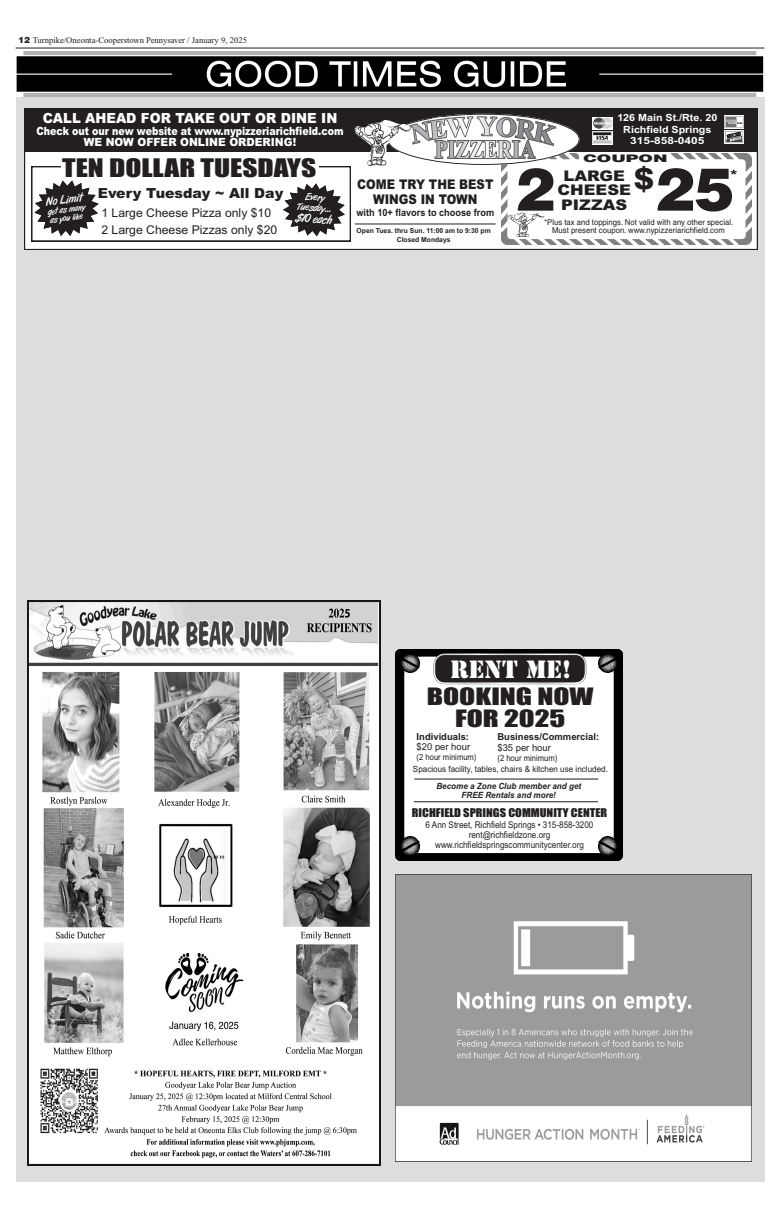
<style>
.page{position:relative;width:780px;height:1216px;background:#fff}
.page>*{position:absolute;margin:0;border:0;box-sizing:border-box;transform-origin:0 0}
.t1{font:900 59.4px "Helvetica";color:#231f20}
.t2{font:23.6px "Impact+T42";color:#231f20;scale:1.25 1}
.t3{font:23.3px "Stencil";color:#fff}
.t4{font:22.1px/21.8px "Impact+T42";color:#231f20;text-align:center;scale:1.34 1}
.t5{font:14.7px/14.7px "Arial Black+T42";color:#231f20;text-align:center;scale:1.11 1}
.t6{font:14.1px "Helvetica Bold+T42";color:#231f20;scale:1.37 1}
.t7{font:14px "Arial Black+T42";color:#fff;scale:.94 1}
.t8{font:13.9px "Arial Black+T42";color:#231f20}
.t9{font:13.4px/14.7px "Arial Black+T42";color:#231f20;text-align:center;scale:.87 1}
.t10{font:12px/16.8px "Arial MT+T42";color:#231f20}
.t11{font:12px "Art Brush";color:#fff;scale:.96 1}
.t12{font:11.5px "Art Brush";color:#fff}
.t13{font:11.3px/11.3px "Arial Black+T42";color:#fff;text-align:center;scale:.84 1}
.t14{font:11.1px "Impact+T42";color:#231f20;scale:1.12 1}
.t15{font:900 10.4px "Helvetica";color:#231f20;scale:1.68 1}
.t16{font:10px "Arial Bold MT+T42";color:#231f20;scale:.91 1}
.t17{font:10px/10.5px "Art Brush";color:#fff;text-align:center;scale:.96 1}
.t18{font:9.9px/11.9px "Arial Bold MT+T42";color:#fff;text-align:center;scale:1.08 1}
.t19{font:9.5px "Arial Bold MT+T42";color:#231f20}
.t20{font:9.5px "Arial MT+T42";color:#231f20}
.t21{font:9.3px/10.2px "Arial Narrow";color:#231f20;text-align:center;scale:1.07 1}
.t22{font:8.7px/8.2px "Art Brush";color:#fff}
.t23{font:8.6px/11.5px "Arial MT+T42";color:#231f20;scale:.89 1}
.t24{font:8.6px "Times New Roman";color:#231f20}
.t25{font:8.6px/9.4px "Arial Bold Italic MT+T42";color:#231f20;text-align:center;scale:.94 1}
.t26{font:8.1px/8.1px "Helvetica";color:#231f20;text-align:center;scale:.96 1}
.t27{font:6.9px/8.3px "Arial Bold MT+T42";color:#231f20;text-align:center}
.s1{font-family:"Helvetica";font-weight:900}
</style>
<div class="page">
<div style="left:16px;top:52px;width:748px;height:1129px;background:#dcdddf"></div>
<hr style="left:16px;top:48px;width:748px;height:1px;background:#231f20">
<img style="left:27px;top:600px;width:354px;height:564px">
<div style="left:396px;top:649px;width:226px;height:211px;background:#fff"></div>
<img style="left:396px;top:649px;width:23px;height:188px">
<img style="left:419px;top:649px;width:203px;height:24px">
<img style="left:599px;top:673px;width:23px;height:187px">
<img style="left:396px;top:837px;width:203px;height:23px">
<svg style="left:434px;top:653px;width:152px;height:31px;background:#393637"></svg>
<hr style="left:414px;top:778px;width:184px;height:1px;background:#231f20">
<hr style="left:414px;top:801px;width:184px;height:1px;background:#231f20">
<svg style="left:24px;top:241px;width:734px;height:9px;background:#d2d1d1"></svg>
<img style="left:501px;top:241px;width:251px;height:4px">
<svg style="left:24px;top:109px;width:734px;height:132px;background:#b5b4b4"></svg>
<img style="left:16px;top:52px;width:748px;height:45px">
<img style="left:396px;top:874px;width:356px;height:287px">
<p class="t24" style="left:18px;top:37px;width:230px"><span class="s1">12</span> Turnpike/Oneonta-Cooperstown Pennysaver / January 9, 2025</p>
<h3 class="t7" style="left:43px;top:113px;width:315px">CALL AHEAD FOR TAKE OUT OR DINE IN</h3>
<p class="t13" style="left:37px;top:126px;width:367px">Check out our new website at www.nypizzeriarichfield.com<br>WE NOW OFFER ONLINE ORDERING!</p>
<h2 class="t2" style="left:62px;top:159px;width:205px">TEN DOLLAR TUESDAYS</h2>
<h3 class="t8" style="left:98px;top:188px;width:187px">Every Tuesday ~ All Day</h3>
<p class="t10" style="left:101px;top:205px;width:177px">1 Large Cheese Pizza only $10<br>2 Large Cheese Pizzas only $20</p>
<p class="t12" style="left:45px;top:197px;width:38px;rotate:-8deg">No Limit</p>
<p class="t22" style="left:47px;top:209px;width:39px;rotate:-8deg">get as many as you like</p>
<p class="t17" style="left:298px;top:192px;width:37px;rotate:4deg">Every<br>Tuesday...</p>
<p class="t11" style="left:296px;top:212px;width:39px;rotate:4deg">$10 each</p>
<h3 class="t9" style="left:357px;top:178px;width:158px">COME TRY THE BEST<br>WINGS IN TOWN</h3>
<p class="t16" style="left:357px;top:208px;width:153px">with 10+ flavors to choose from</p>
<p class="t27" style="left:357px;top:227px;width:136px">Open Tues. thru Sun. 11:00 am to 9:30 pm<br>Closed Mondays</p>
<p class="t18" style="left:617px;top:112px;width:94px">126 Main St./Rte. 20<br>Richfield Springs<br>315-858-0405</p>
<p class="t15" style="left:583px;top:154px;width:52px">COUPON</p>
<h1 class="t1" style="left:514px;top:168px;width:41px">2</h1>
<h1 class="t1" style="left:634px;top:168px;width:101px"><sup>$</sup>25</h1>
<h3 class="t6" style="left:730px;top:169px;width:7px">*</h3>
<h3 class="t5" style="left:558px;top:169px;width:68px">LARGE<br>CHEESE<br>PIZZAS</h3>
<p class="t26" style="left:544px;top:219px;width:198px">*Plus tax and toppings. Not valid with any other special.<br>Must present coupon. www.nypizzeriarichfield.com</p>
<h3 class="t3" style="left:450px;top:656px;width:122px">RENT ME!</h3>
<h3 class="t4" style="left:427px;top:687px;width:126px">BOOKING NOW<br>FOR 2025</h3>
<p class="t19" style="left:417px;top:733px;width:54px">Individuals:</p>
<p class="t20" style="left:417px;top:743px;width:55px">$20 per hour</p>
<p class="t23" style="left:417px;top:752px;width:69px">(2 hour minimum)</p>
<p class="t19" style="left:497px;top:733px;width:103px">Business/Commercial:</p>
<p class="t20" style="left:497px;top:744px;width:55px">$35 per hour</p>
<p class="t23" style="left:413px;top:752px;width:221px;text-indent:85px">(2 hour minimum)<br>Spacious facility, tables, chairs &amp; kitchen use included.</p>
<p class="t25" style="left:436px;top:781px;width:156px">Become a Zone Club member and get<br>FREE Rentals and more!</p>
<p class="t14" style="left:412px;top:808px;width:176px">RICHFIELD SPRINGS COMMUNITY CENTER</p>
<p class="t21" style="left:426px;top:820px;width:158px">6 Ann Street, Ric hfield Sp rings • 315 - 85 8- 3200 rent@ric hfield zone. org<br>www. ric hfield sp ringsc ommunity c enter. org</p>
</div>
